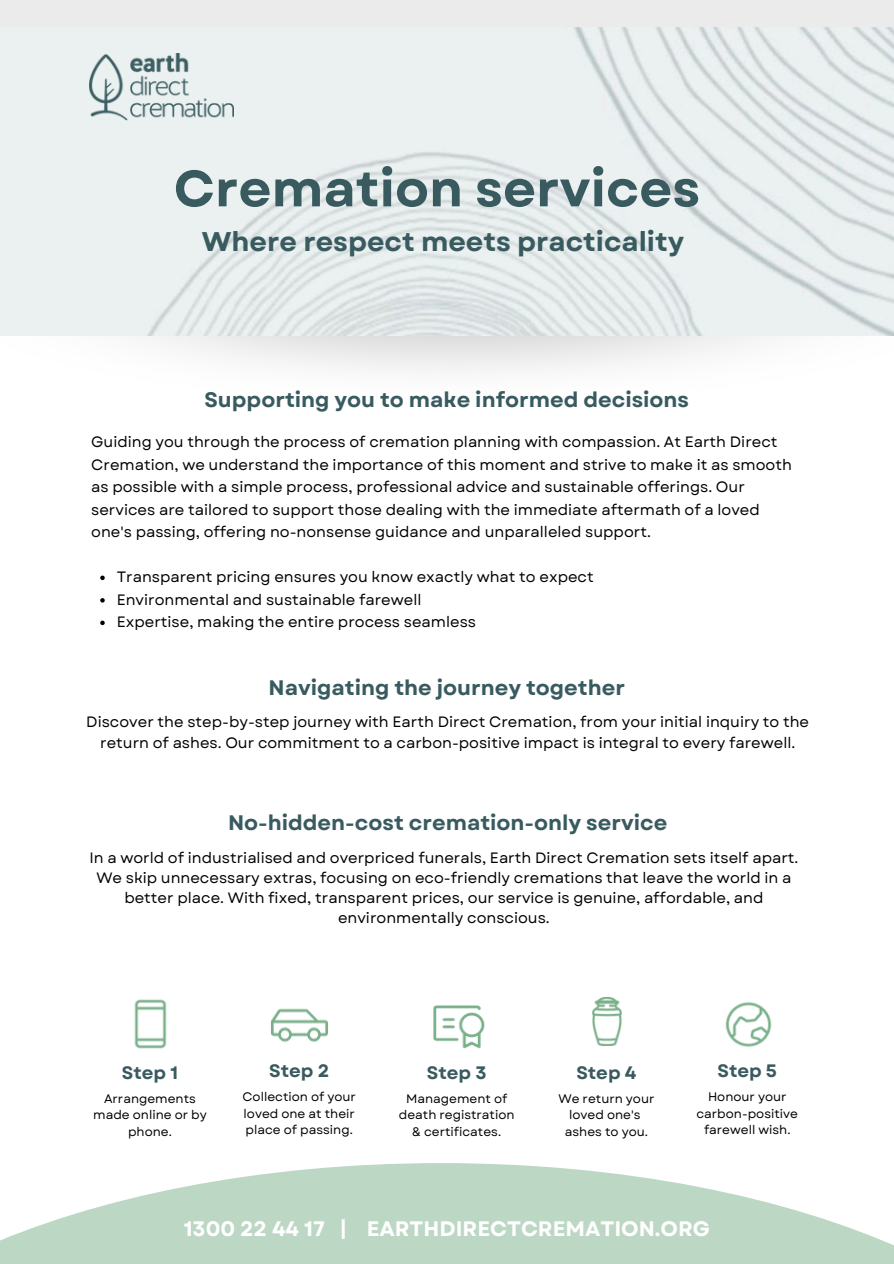
<style>
.page{position:relative;width:894px;height:1264px;background:#fff}
.page>*{position:absolute;margin:0;border:0;box-sizing:border-box;transform-origin:0 0}
.t1{font:700 51px "Garet";color:#395b60}
.t2{font:700 27px "Garet";color:#395b60}
.t3{font:700 21px "Garet";color:#395b60}
.t4{font:700 21px "Garet";color:#fff}
.t5{font:700 18px "Garet";color:#395b60}
.t6{font:15px/22.5px "Garet";color:#000;text-align:center}
.t7{font:12.3px/16.5px "Garet";color:#000;text-align:center}
</style>
<div class="page">
<img style="left:0;top:0;width:893px;height:335px">
<img style="left:89px;top:53px;width:144px;height:68px">
<img style="left:134px;top:999px;width:33px;height:50px">
<img style="left:270px;top:1008px;width:58px;height:34px">
<img style="left:433px;top:1005px;width:52px;height:44px">
<img style="left:725px;top:1002px;width:46px;height:45px">
<img style="left:592px;top:997px;width:29px;height:48px">
<svg style="left:100px;top:575px;width:5px;height:5px"></svg>
<svg style="left:100px;top:598px;width:5px;height:4px"></svg>
<svg style="left:100px;top:620px;width:5px;height:5px"></svg>
<svg style="left:0;top:1163px;width:893px;height:100px;fill:#bcd7c4"></svg>
<h5 class="t1" style="left:174px;top:152px;width:528px">Cremation services</h5>
<p class="t2" style="left:202px;top:222px;width:483px">Where respect meets practicality</p>
<p class="t3" style="left:204px;top:385px;width:486px">Supporting you to make informed decisions</p>
<p class="t6" style="left:91px;top:431px;width:702px;text-align:left">Guiding you through the process of cremation planning with compassion. At Earth Direct Cremation, we understand the importance of this moment and strive to make it as smooth as possible with a simple process, professional advice and sustainable offerings. Our services are tailored to support those dealing with the immediate aftermath of a loved one's passing, offering no-nonsense guidance and unparalleled support.</p>
<p class="t6" style="left:117px;top:566px;width:478px">Transparent pricing ensures you know exactly what to expect</p>
<h5 class="t6" style="left:117px;top:588px;width:306px">Environmental and sustainable farewell</h5>
<p class="t6" style="left:117px;top:611px;width:361px">Expertise, making the entire process seamless</p>
<h5 class="t3" style="left:268px;top:672px;width:358px">Navigating the journey together</h5>
<p class="t6" style="left:86px;top:712px;width:724px;line-height:20.2px">Discover the step-by-step journey with Earth Direct Cremation, from your initial inquiry to the return of ashes. Our commitment to a carbon-positive impact is integral to every farewell.</p>
<p class="t3" style="left:228px;top:807px;width:441px">No-hidden-cost cremation-only service</p>
<p class="t6" style="left:89px;top:847px;width:710px;line-height:20.2px">In a world of industrialised and overpriced funerals, Earth Direct Cremation sets itself apart.<br>We skip unnecessary extras, focusing on eco-friendly cremations that leave the world in a better place. With fixed, transparent prices, our service is genuine, affordable, and environmentally conscious.</p>
<h2 class="t5" style="left:122px;top:1059px;width:58px">Step 1</h2>
<h1 class="t7" style="left:93px;top:1090px;width:115px">Arrangements made online or by phone.</h1>
<p class="t5" style="left:269px;top:1057px;width:62px">Step 2</p>
<h6 class="t7" style="left:242px;top:1088px;width:115px;text-align:justify">Collection of your loved one at their place of passing.</h6>
<h6 class="t5" style="left:427px;top:1059px;width:61px">Step 3</h6>
<p class="t7" style="left:398px;top:1090px;width:117px">Management of death registration</p>
<h4 class="t7" style="left:412px;top:1123px;width:90px">&amp; certificates.</h4>
<p class="t5" style="left:576px;top:1059px;width:62px">Step 4</p>
<p class="t7" style="left:558px;top:1090px;width:97px">We return your loved one's</p>
<h5 class="t7" style="left:564px;top:1123px;width:85px">ashes to you.</h5>
<h6 class="t5" style="left:717px;top:1057px;width:61px">Step 5</h6>
<h4 class="t7" style="left:696px;top:1088px;width:103px">Honour your carbon-positive farewell wish.</h4>
<p class="t4" style="left:184px;top:1213px;width:527px">1300 22 44 17 | EARTHDIRECTCREMATION.ORG</p>
</div>
